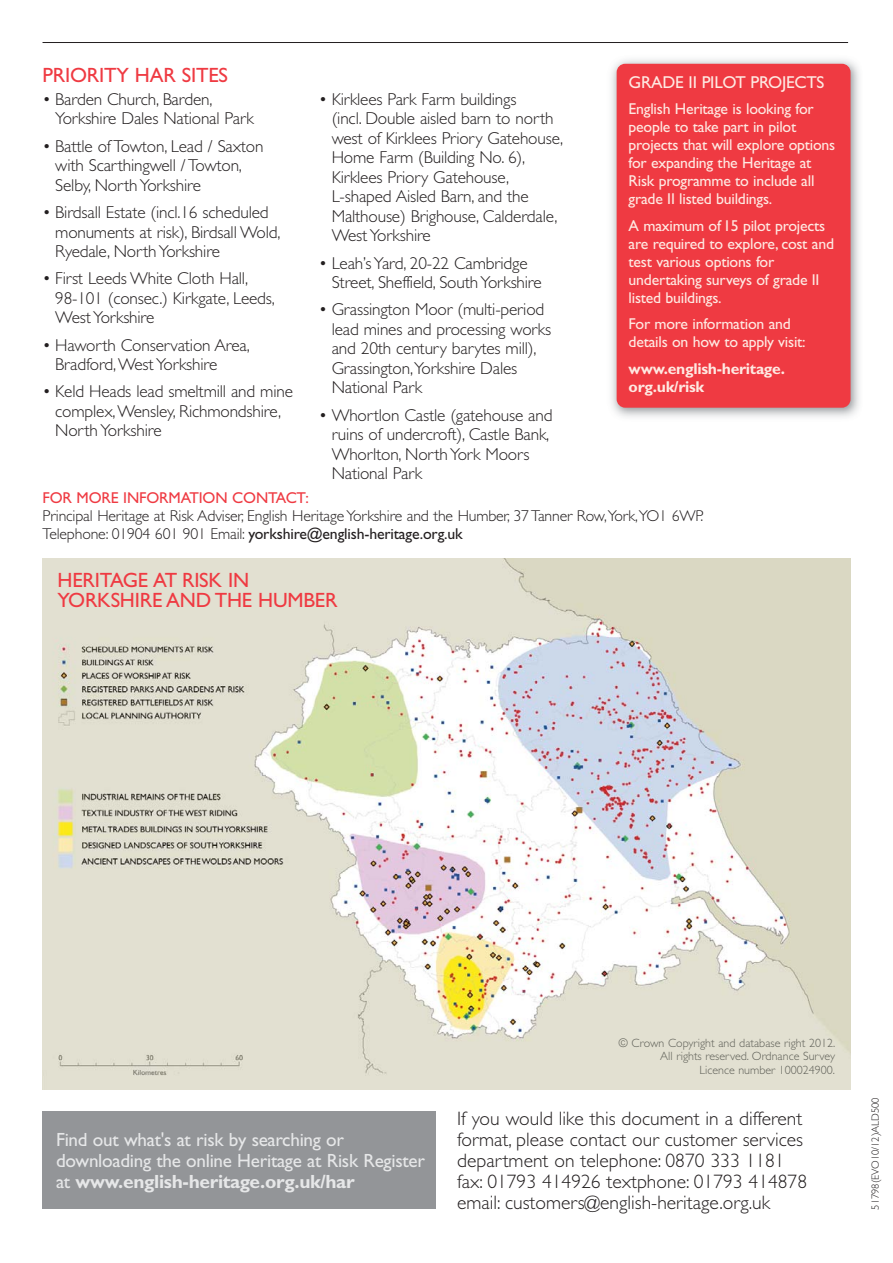
<style>
.page{position:relative;width:893px;height:1263px;background:#fff}
.page>*{position:absolute;margin:0;border:0;box-sizing:border-box;transform-origin:0 0}
.t1{font:20.7px/19.5px "Gill Sans";letter-spacing:-.01em;color:#ef3a42}
.t2{font:300 19.5px/21px "Gill Sans";color:#231f20}
.t3{font:19.2px/21px "Gill Sans";letter-spacing:-.015em;color:#e6e7e8}
.t4{font:300 17.25px/19.5px "Gill Sans";letter-spacing:-.01em;color:#231f20}
.t5{font:17.25px "Gill Sans";letter-spacing:-.015em;color:#fee9e2}
.t6{font:15.75px/18px "Gill Sans";letter-spacing:-.015em;color:#fee9e2}
.t7{font:300 15.75px/18px "Gill Sans";letter-spacing:-.01em;color:#231f20}
.t8{font:700 15.75px/18px "Gill Sans";letter-spacing:-.015em;color:#fee9e2}
.t9{font:15.75px "Gill Sans";letter-spacing:-.01em;color:#ef3a42}
.t10{font:300 12px/13.5px "Gill Sans";color:#5f6058;text-align:right}
.t11{font:300 10.5px "Gill Sans";color:#231f20}
.s1{font-weight:400}
.s2{font-weight:700}
</style>
<div class="page">
<hr style="left:43px;top:42px;width:805px;height:1px;background:#231f20">
<img style="left:611px;top:59px;width:249px;height:358px">
<div style="left:617px;top:64px;width:233px;height:344px;background:#ef3a42;border-radius:9px"></div>
<img style="left:43px;top:558px;width:807px;height:532px">
<div style="left:43px;top:1111px;width:393px;height:98px;background:#939598"></div>
<h1 class="t1" style="left:43px;top:67px;width:187px">PRIORITY HAR SITES</h1>
<p class="t4" style="left:55px;top:91px;width:200px;text-indent:-13px">• Barden Church, Barden,<br>Yorkshire Dales National Park</p>
<p class="t4" style="left:55px;top:138px;width:210px;text-indent:-13px">• Battle of Towton, Lead / Saxton with Scarthingwell / Towton,<br>Selby, North Yorkshire</p>
<p class="t4" style="left:55px;top:204px;width:227px;text-indent:-13px">• Birdsall Estate (incl.16 scheduled monuments at risk), Birdsall Wold,<br>Ryedale, North Yorkshire</p>
<p class="t4" style="left:55px;top:271px;width:221px;text-indent:-13px">• First Leeds White Cloth Hall,<br>98-101 (consec.) Kirkgate, Leeds,<br>West Yorkshire</p>
<p class="t4" style="left:55px;top:337px;width:196px;text-indent:-13px">• Haworth Conservation Area,<br>Bradford, West Yorkshire</p>
<p class="t4" style="left:55px;top:384px;width:239px;text-indent:-13px">• Keld Heads lead smeltmill and mine complex, Wensley, Richmondshire,<br>North Yorkshire</p>
<p class="t4" style="left:332px;top:91px;width:233px;text-indent:-13px">• Kirklees Park Farm buildings<br>(incl. Double aisled barn to north west of Kirklees Priory Gatehouse,<br>Home Farm (Building No. 6),<br>Kirklees Priory Gatehouse,<br>L-shaped Aisled Barn, and the<br>Malthouse) Brighouse, Calderdale,<br>West Yorkshire</p>
<p class="t4" style="left:332px;top:255px;width:212px;text-indent:-13px">• Leah’sYard, 20-22 Cambridge<br>Street, Sheffield, South Yorkshire</p>
<p class="t4" style="left:332px;top:302px;width:221px;text-indent:-13px">• Grassington Moor (multi-period lead mines and processing works and 20th century barytes mill),<br>Grassington,Yorkshire Dales<br>National Park</p>
<p class="t4" style="left:332px;top:407px;width:222px;text-indent:-13px">• Whortlon Castle (gatehouse and ruins of undercroft), Castle Bank,<br>Whorlton, North York Moors<br>National Park</p>
<h3 class="t5" style="left:629px;top:76px;width:197px">GRADE II PILOT PROJECTS</h3>
<p class="t6" style="left:629px;top:101px;width:208px">English Heritage is looking for people to take part in pilot projects that will explore options for expanding the Heritage at<br>Risk programme to include all grade II listed buildings.</p>
<p class="t6" style="left:629px;top:218px;width:207px">A maximum of 15 pilot projects are required to explore, cost and test various options for undertaking surveys of grade II listed buildings.</p>
<p class="t6" style="left:629px;top:317px;width:178px">For more information and details on how to apply visit:</p>
<p class="t8" style="left:629px;top:361px;width:158px">www.english-heritage. org.uk/risk</p>
<h3 class="t9" style="left:43px;top:492px;width:268px">FOR MORE INFORMATION CONTACT:</h3>
<p class="t7" style="left:43px;top:508px;width:662px">Principal Heritage at Risk Adviser, English Heritage Yorkshire and the Humber, 37 Tanner Row,York,YO1 6WP.<br>Telephone: 01904 601 901 Email: <span class="s1">yorkshire@english-heritage.org.uk</span></p>
<p class="t1" style="left:58px;top:573px;width:281px">HERITAGE AT RISK IN<br>YORKSHIRE AND THE HUMBER</p>
<p class="t3" style="left:56px;top:1131px;width:370px">Find out what's at risk by searching or downloading the online Heritage at Risk Register at <span class="s2">www.english-heritage.org.uk/har</span></p>
<p class="t10" style="left:618px;top:1037px;width:218px">© Crown Copyright and database right 2012.<br>All rights reserved. Ordnance Survey<br>Licence number 100024900.</p>
<p class="t2" style="left:457px;top:1110px;width:351px">If you would like this document in a different format, please contact our customer services department on telephone: 0870 333 1181 fax: 01793 414926 textphone: 01793 414878 email: customers@english-heritage.org.uk</p>
<p class="t11" style="left:872px;top:1210px;width:114px;rotate:-90deg">51798(EVO10/12)ALD500</p>
</div>
